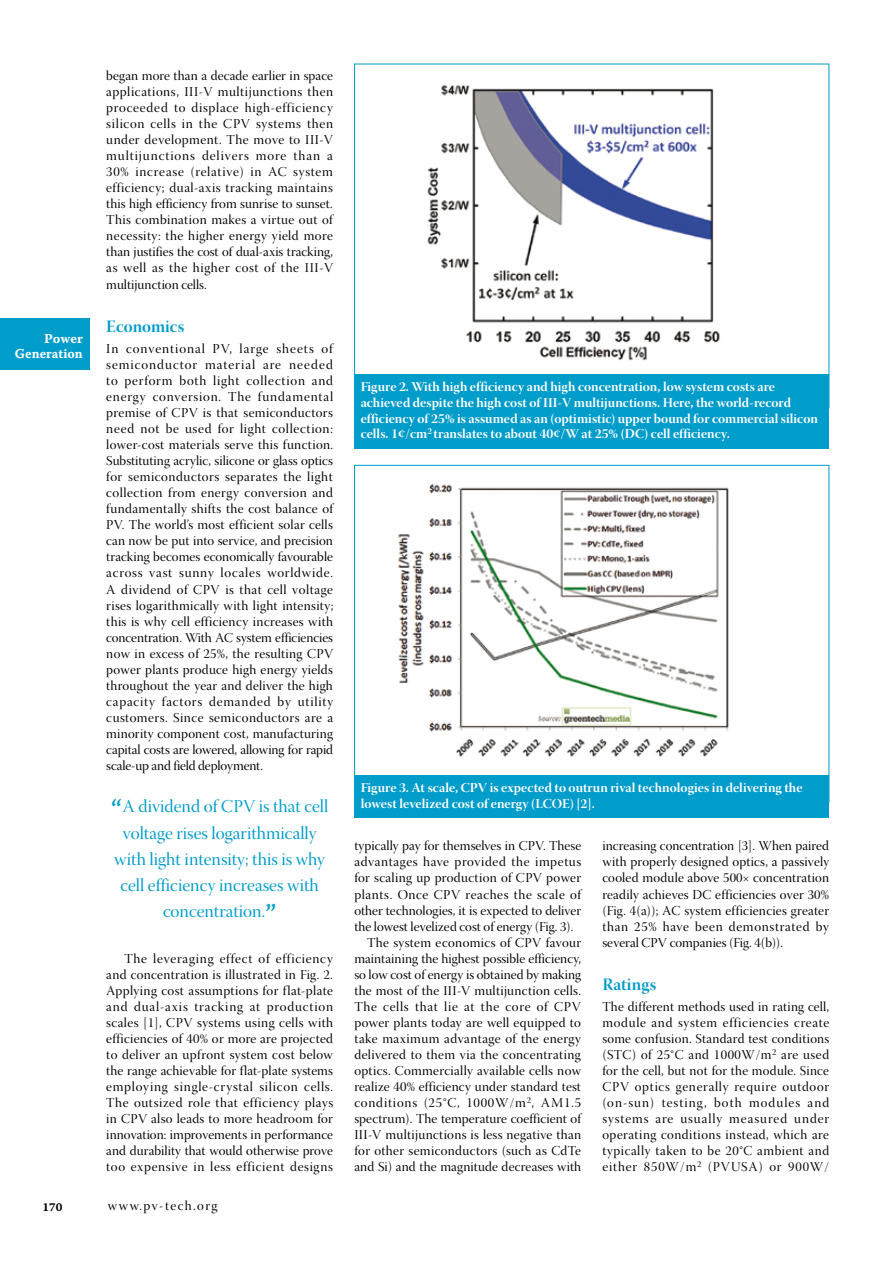
<style>
.page{position:relative;width:893px;height:1263px;background:#fff}
.page>*{position:absolute;margin:0;border:0;box-sizing:border-box;transform-origin:0 0}
.t1{font:18px/26.2px "Warnock Pro Disp";color:#009cca;text-align:center}
.t2{font:17.25px "Warnock Pro Bold Disp";color:#009cca}
.t3{font:13.5px/16px "Warnock Pro Disp";letter-spacing:.02em;color:#000;text-align:justify}
.t4{font:13.5px/15.8px "Warnock Pro Bold Disp";color:#fff}
.t5{font:13.5px "Warnock Pro Disp";color:#000}
.t6{font:13.5px "Warnock Pro Disp";letter-spacing:.04em;color:#000}
.t7{font:13.5px "Warnock Pro Disp";letter-spacing:.055em;color:#000}
.t8{font:13.5px "Warnock Pro Disp";letter-spacing:.1em;color:#000}
.t9{font:13.5px/15px "Warnock Pro Bold Capt";color:#fff;text-align:right}
.t10{font:12px "Warnock Pro Bold Capt";color:#000}
.s1{font-family:"Warnock Pro";font-size:30px}
</style>
<div class="page">
<div style="left:0;top:319px;width:89px;height:51px;background:#009cca"></div>
<img style="left:427px;top:84px;width:293px;height:277px">
<div style="left:354px;top:375px;width:475px;height:74px;background:#009cca"></div>
<img style="left:398px;top:483px;width:331px;height:274px">
<div style="left:354px;top:775px;width:475px;height:43px;background:#009cca"></div>
<p class="t9" style="left:15px;top:331px;width:69px">Power<br>Generation</p>
<p class="t3" style="left:106px;top:69px;width:228px">began more than a decade earlier in space applications, III-V multijunctions then proceeded to displace high-efficiency silicon cells in the CPV systems then under development. The move to III-V multijunctions delivers more than a 30% increase (relative) in AC system efficiency; dual-axis tracking maintains this high efficiency from sunrise to sunset.<br>This combination makes a virtue out of necessity: the higher energy yield more than justifies the cost of dual-axis tracking, as well as the higher cost of the III-V multijunction cells.</p>
<p class="t2" style="left:106px;top:316px;width:80px">Economics</p>
<p class="t3" style="left:106px;top:342px;width:228px">In conventional PV, large sheets of semiconductor material are needed to perform both light collection and energy conversion. The fundamental premise of CPV is that semiconductors need not be used for light collection: lower-cost materials serve this function.<br>Substituting acrylic, silicone or glass optics for semiconductors separates the light collection from energy conversion and fundamentally shifts the cost balance of PV. The world’s most efficient solar cells can now be put into service, and precision tracking becomes economically favourable across vast sunny locales worldwide.<br>A dividend of CPV is that cell voltage rises logarithmically with light intensity; this is why cell efficiency increases with concentration. With AC system efficiencies now in excess of 25%, the resulting CPV power plants produce high energy yields throughout the year and deliver the high capacity factors demanded by utility customers. Since semiconductors are a minority component cost, manufacturing capital costs are lowered, allowing for rapid scale-up and field deployment.</p>
<h1 class="t1" style="left:111px;top:795px;width:219px"><span class="s1">“</span>A dividend of CPV is that cell voltage rises logarithmically with light intensity; this is why cell efficiency increases with concentration.<span class="s1">”</span></h1>
<p class="t3" style="left:106px;top:952px;width:228px;text-indent:18px">The leveraging effect of efficiency and concentration is illustrated in Fig. 2.<br>Applying cost assumptions for flat-plate and dual-axis tracking at production scales [1], CPV systems using cells with efficiencies of 40% or more are projected to deliver an upfront system cost below the range achievable for flat-plate systems employing single-crystal silicon cells.<br>The outsized role that efficiency plays in CPV also leads to more headroom for innovation: improvements in performance and durability that would otherwise prove too expensive in less efficient designs</p>
<p class="t10" style="left:43px;top:1200px;width:22px">170</p>
<p class="t8" style="left:108px;top:1198px;width:111px">www.pv-tech.org</p>
<p class="t4" style="left:361px;top:379px;width:459px">Figure 2. With high efficiency and high concentration, low system costs are achieved despite the high cost of III-V multijunctions. Here, the world-record efficiency of 25% is assumed as an (optimistic) upper bound for commercial silicon cells. 1¢/cm<sup>2</sup> translates to about 40¢/W at 25% (DC) cell efficiency.</p>
<p class="t4" style="left:361px;top:779px;width:443px">Figure 3. At scale, CPV is expected to outrun rival technologies in delivering the lowest levelized cost of energy (LCOE) [2].</p>
<p class="t3" style="left:354px;top:839px;width:228px">typically pay for themselves in CPV. These</p>
<p class="t6" style="left:354px;top:855px;width:228px">advantages have provided the impetus</p>
<p class="t3" style="left:354px;top:872px;width:228px">for scaling up production of CPV power</p>
<p class="t6" style="left:354px;top:887px;width:228px">plants. Once CPV reaches the scale of</p>
<p class="t5" style="left:354px;top:903px;width:228px">other technologies, it is expected to deliver</p>
<p class="t5" style="left:354px;top:919px;width:220px">the lowest levelized cost of energy (Fig. 3).</p>
<p class="t3" style="left:367px;top:936px;width:216px">The system economics of CPV favour</p>
<p class="t5" style="left:354px;top:951px;width:228px">maintaining the highest possible efficiency,</p>
<p class="t5" style="left:354px;top:967px;width:228px">so low cost of energy is obtained by making</p>
<p class="t3" style="left:354px;top:984px;width:228px">the most of the III-V multijunction cells.</p>
<p class="t7" style="left:354px;top:999px;width:228px">The cells that lie at the core of CPV</p>
<p class="t3" style="left:354px;top:1016px;width:228px">power plants today are well equipped to</p>
<p class="t3" style="left:354px;top:1032px;width:228px">take maximum advantage of the energy</p>
<p class="t3" style="left:354px;top:1048px;width:228px">delivered to them via the concentrating</p>
<p class="t3" style="left:354px;top:1064px;width:228px">optics. Commercially available cells now</p>
<p class="t3" style="left:354px;top:1080px;width:228px">realize 40% efficiency under standard test</p>
<p class="t7" style="left:354px;top:1095px;width:228px">conditions (25°C, 1000W/m<sup>2</sup>, AM1.5</p>
<p class="t3" style="left:354px;top:1112px;width:228px">spectrum). The temperature coefficient of</p>
<p class="t3" style="left:354px;top:1128px;width:228px">III-V multijunctions is less negative than</p>
<p class="t3" style="left:354px;top:1144px;width:228px">for other semiconductors (such as CdTe</p>
<p class="t3" style="left:354px;top:1160px;width:228px">and Si) and the magnitude decreases with</p>
<p class="t3" style="left:602px;top:839px;width:228px">increasing concentration [3]. When paired with properly designed optics, a passively cooled module above 500× concentration readily achieves DC efficiencies over 30% (Fig. 4(a)); AC system efficiencies greater than 25% have been demonstrated by several CPV companies (Fig. 4(b)).</p>
<p class="t2" style="left:602px;top:974px;width:55px">Ratings</p>
<p class="t3" style="left:602px;top:1000px;width:228px">The different methods used in rating cell, module and system efficiencies create some confusion. Standard test conditions (STC) of 25°C and 1000W/m<sup>2</sup> are used for the cell, but not for the module. Since CPV optics generally require outdoor (on-sun) testing, both modules and systems are usually measured under operating conditions instead, which are typically taken to be 20°C ambient and either 850W/m<sup>2</sup> (PVUSA) or 900W/</p>
</div>
